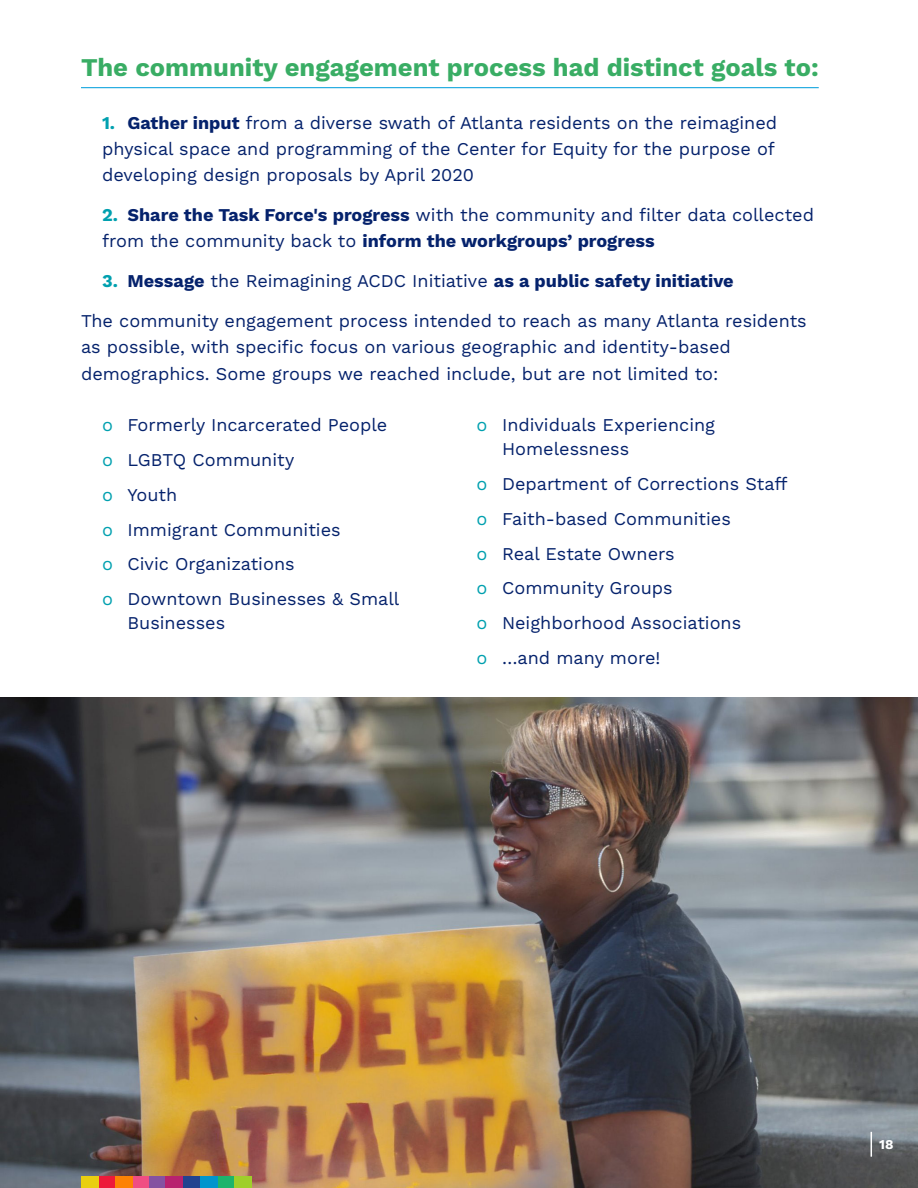
<style>
.page{position:relative;width:918px;height:1188px;background:#fff}
.page>*{position:absolute;margin:0;border:0;box-sizing:border-box;transform-origin:0 0}
.t1{font:700 25.5px "Work Sans";color:#39ad64}
.t2{font:18px/26.2px "Work Sans";color:#05226c}
.t3{font:700 18px "Work Sans";color:#05226c}
.t4{font:700 13.5px "Work Sans";color:#fff}
.s1{font-weight:700;color:#00a0af}
.s2{font-weight:700}
.s3{color:#00a0af}
.s4{font-weight:400}
</style>
<div class="page">
<img style="left:0;top:698px;width:918px;height:490px">
<hr style="left:81px;top:87px;width:738px;height:1px;background:#17a6df">
<svg style="left:871px;top:1132px;width:1px;height:25px"></svg>
<div style="left:98px;top:1177px;width:17px;height:11px;background:#ed1a3a"></div>
<div style="left:132px;top:1177px;width:17px;height:11px;background:#f04e83"></div>
<div style="left:217px;top:1177px;width:17px;height:11px;background:#1db46c"></div>
<div style="left:115px;top:1177px;width:17px;height:11px;background:#fd8204"></div>
<div style="left:183px;top:1177px;width:17px;height:11px;background:#22438f"></div>
<div style="left:149px;top:1177px;width:17px;height:11px;background:#8552a1"></div>
<div style="left:166px;top:1177px;width:17px;height:11px;background:#b8226f"></div>
<div style="left:234px;top:1177px;width:18px;height:11px;background:#9fcf2b"></div>
<div style="left:200px;top:1177px;width:17px;height:11px;background:#0095cd"></div>
<div style="left:81px;top:1177px;width:17px;height:11px;background:#e9cf11"></div>
<p class="t1" style="left:81px;top:52px;width:739px">The community engagement process had distinct goals to:</p>
<p class="t2" style="left:102px;top:110px;width:677px"><span class="s1">1.</span> <span class="s2">Gather input</span> from a diverse swath of Atlanta residents on the reimagined physical space and programming of the Center for Equity for the purpose of developing design proposals by April 2020</p>
<p class="t2" style="left:102px;top:203px;width:714px"><span class="s1">2.</span> <span class="s2">Share the Task Force's progress</span> with the community and filter data collected from the community back to <span class="s2">inform the workgroups’ progress</span></p>
<p class="t3" style="left:102px;top:271px;width:633px"><span class="s3">3.</span> Message <span class="s4">the Reimagining ACDC Initiative</span> as a public safety initiative</p>
<p class="t2" style="left:81px;top:308px;width:727px;line-height:26.7px">The community engagement process intended to reach as many Atlanta residents as possible, with specific focus on various geographic and identity-based demographics. Some groups we reached include, but are not limited to:</p>
<p class="t2" style="left:102px;top:413px;width:287px"><span class="s3">o</span> Formerly Incarcerated People</p>
<p class="t2" style="left:102px;top:447px;width:194px"><span class="s3">o</span> LGBTQ Community</p>
<p class="t2" style="left:102px;top:482px;width:77px"><span class="s3">o</span> Youth</p>
<p class="t2" style="left:102px;top:517px;width:240px"><span class="s3">o</span> Immigrant Communities</p>
<p class="t2" style="left:102px;top:552px;width:194px"><span class="s3">o</span> Civic Organizations</p>
<p class="t2" style="left:127px;top:588px;width:273px;line-height:24px;text-indent:-25px"><span class="s3">o</span> Downtown Businesses &amp; Small<br>Businesses</p>
<p class="t2" style="left:502px;top:414px;width:215px;line-height:24px;text-indent:-25px"><span class="s3">o</span> Individuals Experiencing<br>Homelessness</p>
<p class="t2" style="left:477px;top:471px;width:312px"><span class="s3">o</span> Department of Corrections Staff</p>
<p class="t2" style="left:477px;top:506px;width:256px"><span class="s3">o</span> Faith-based Communities</p>
<p class="t2" style="left:477px;top:541px;width:200px"><span class="s3">o</span> Real Estate Owners</p>
<p class="t2" style="left:477px;top:576px;width:198px"><span class="s3">o</span> Community Groups</p>
<p class="t2" style="left:477px;top:611px;width:266px"><span class="s3">o</span> Neighborhood Associations</p>
<p class="t2" style="left:477px;top:645px;width:185px"><span class="s3">o</span> …and many more!</p>
<p class="t4" style="left:879px;top:1136px;width:16px">18</p>
</div>
